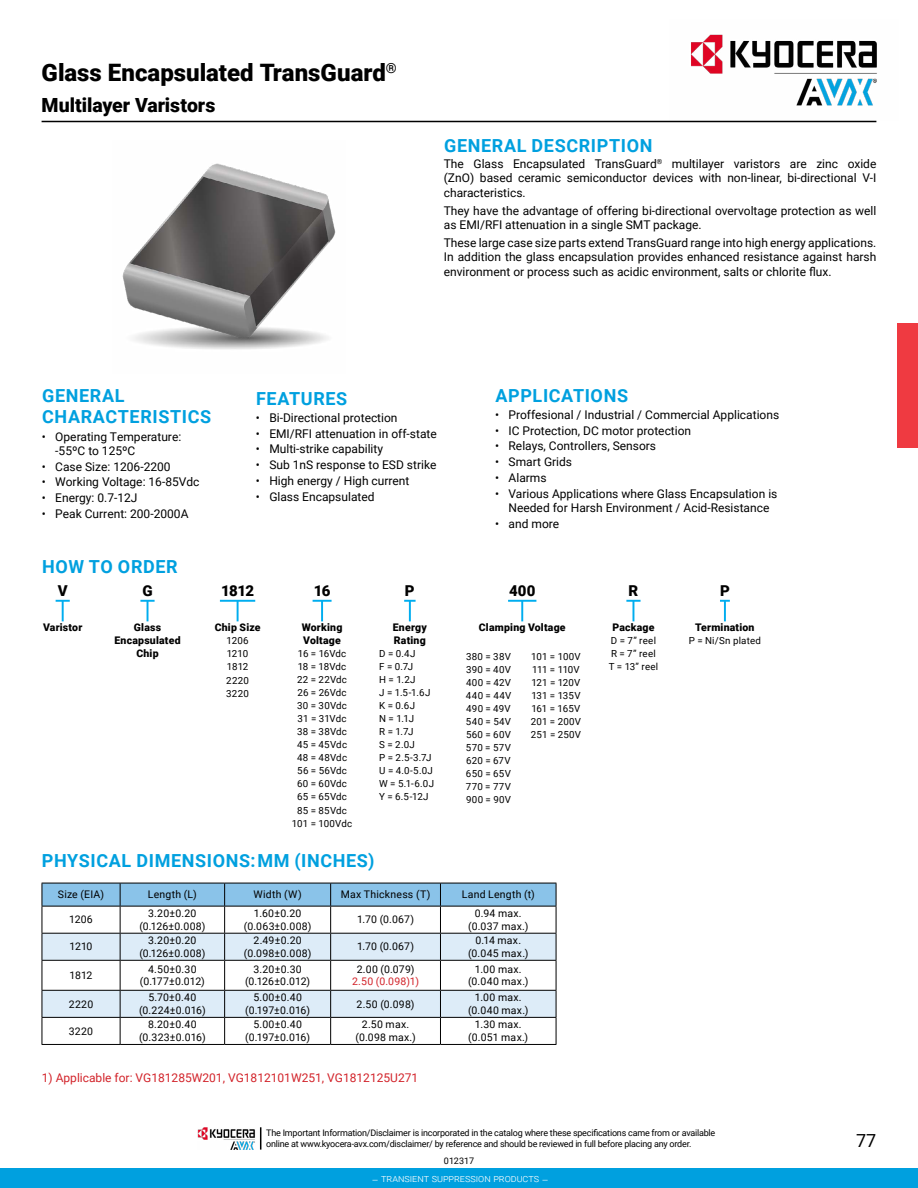
<style>
.page{position:relative;width:918px;height:1188px;background:#fff}
.page>*{position:absolute;margin:0;border:0;box-sizing:border-box;transform-origin:0 0}
.t1{font:900 24px "Roboto";color:#000}
.t2{font:900 19.5px "Roboto";color:#000}
.t3{font:700 18px/21.6px "Roboto";letter-spacing:.035em;color:#00a0df}
.t4{font:18px "Roboto";color:#000}
.t5{font:900 15px "Roboto";letter-spacing:-.035em;color:#000}
.t6{font:12px/14.4px "Roboto";color:#000;text-align:justify}
.t7{font:12px "Roboto";color:#d2232a}
.t8{font:10.5px/12.6px "Roboto";letter-spacing:.02em;color:#000;text-align:center}
.t9{font:900 10.5px/12.6px "Roboto";letter-spacing:.02em;color:#000}
.t10{font:300 10.5px "Roboto";color:#fff}
.t11{font:10.5px "Roboto";color:#d2232a}
.t12{font:9.75px/13px "Roboto";letter-spacing:.02em;color:#000;text-align:justify}
.t13{font:9.75px/13px "Roboto";letter-spacing:.04em;color:#000}
.t14{font:9px/10.8px "Roboto";letter-spacing:-.025em;color:#000}
</style>
<div class="page">
<hr style="left:42px;top:121px;width:834px;height:1px;background:#000">
<div style="left:897px;top:323px;width:21px;height:124px;background:#ef3a41"></div>
<img style="left:122px;top:163px;width:214px;height:186px">
<svg style="left:56px;top:600px;width:14px;height:2px"></svg>
<hr style="left:62px;top:601px;width:2px;height:20px;background:#00adef">
<svg style="left:140px;top:600px;width:15px;height:21px"></svg>
<hr style="left:220px;top:600px;width:35px;height:2px;background:#00adef">
<hr style="left:237px;top:601px;width:2px;height:20px;background:#00adef">
<svg style="left:313px;top:600px;width:19px;height:2px"></svg>
<hr style="left:321px;top:601px;width:2px;height:20px;background:#00adef">
<svg style="left:404px;top:600px;width:12px;height:2px"></svg>
<hr style="left:409px;top:601px;width:2px;height:20px;background:#00adef">
<svg style="left:626px;top:600px;width:15px;height:21px"></svg>
<svg style="left:720px;top:600px;width:10px;height:2px"></svg>
<hr style="left:724px;top:601px;width:2px;height:20px;background:#00adef">
<hr style="left:508px;top:600px;width:28px;height:2px;background:#00adef">
<hr style="left:521px;top:601px;width:2px;height:20px;background:#00adef">
<svg style="left:42px;top:883px;width:515px;height:161px"></svg>
<hr style="left:42px;top:1044px;width:78px;height:1px;background:#000">
<hr style="left:120px;top:1044px;width:105px;height:1px;background:#000">
<hr style="left:225px;top:1044px;width:106px;height:1px;background:#000">
<hr style="left:331px;top:1044px;width:109px;height:1px;background:#000">
<hr style="left:440px;top:1044px;width:116px;height:1px;background:#000">
<img style="left:669px;top:34px;width:208px;height:87px">
<div style="left:0;top:1169px;width:918px;height:19px;background:#00a0df"></div>
<img style="left:198px;top:1127px;width:57px;height:23px">
<svg style="left:260px;top:1127px;width:1px;height:23px"></svg>
<h1 class="t1" style="left:42px;top:55px;width:357px">Glass Encapsulated TransGuard<sup>®</sup></h1>
<h2 class="t2" style="left:42px;top:92px;width:175px">Multilayer Varistors</h2>
<h3 class="t3" style="left:444px;top:134px;width:210px">GENERAL DESCRIPTION</h3>
<p class="t6" style="left:444px;top:156px;width:434px">The Glass Encapsulated TransGuard<sup>®</sup> multilayer varistors are zinc oxide (ZnO) based ceramic semiconductor devices with non-linear, bi-directional V-I characteristics.</p>
<p class="t6" style="left:444px;top:203px;width:434px">They have the advantage of offering bi-directional overvoltage protection as well as EMI/RFI attenuation in a single SMT package.</p>
<p class="t6" style="left:444px;top:235px;width:434px">These large case size parts extend TransGuard range into high energy applications.<br>In addition the glass encapsulation provides enhanced resistance against harsh environment or process such as acidic environment, salts or chlorite flux.</p>
<h3 class="t3" style="left:42px;top:384px;width:171px">GENERAL<br>CHARACTERISTICS</h3>
<p class="t6" style="left:55px;top:429px;width:127px;text-indent:-14px">• Operating Temperature: -55ºC to 125ºC</p>
<p class="t6" style="left:42px;top:459px;width:130px">• Case Size: 1206-2200</p>
<p class="t6" style="left:42px;top:474px;width:159px">• Working Voltage: 16-85Vdc</p>
<p class="t6" style="left:42px;top:490px;width:97px">• Energy: 0.7-12J</p>
<p class="t6" style="left:42px;top:506px;width:148px">• Peak Current: 200-2000A</p>
<h3 class="t3" style="left:42px;top:555px;width:137px">HOW TO ORDER</h3>
<h3 class="t3" style="left:256px;top:387px;width:93px">FEATURES</h3>
<p class="t6" style="left:256px;top:410px;width:143px">• Bi-Directional protection</p>
<p class="t6" style="left:256px;top:426px;width:182px">• EMI/RFI attenuation in off-state</p>
<p class="t6" style="left:256px;top:441px;width:129px">• Multi-strike capability</p>
<p class="t6" style="left:256px;top:457px;width:182px">• Sub 1nS response to ESD strike</p>
<p class="t6" style="left:256px;top:473px;width:155px">• High energy / High current</p>
<p class="t6" style="left:256px;top:489px;width:120px">• Glass Encapsulated</p>
<p class="t5" style="left:58px;top:580px;width:11px">V</p>
<p class="t9" style="left:43px;top:621px;width:41px">Varistor</p>
<p class="t5" style="left:142px;top:580px;width:12px">G</p>
<p class="t9" style="left:114px;top:621px;width:68px;text-align:center">Glass<br>Encapsulated<br>Chip</p>
<p class="t5" style="left:221px;top:580px;width:34px">1812</p>
<p class="t9" style="left:215px;top:621px;width:47px">Chip Size</p>
<p class="t12" style="left:226px;top:634px;width:24px">1206<br>1210<br>1812<br>2220<br>3220</p>
<p class="t5" style="left:314px;top:580px;width:18px">16</p>
<p class="t9" style="left:302px;top:621px;width:42px">Working<br>Voltage</p>
<p class="t12" style="left:292px;top:647px;width:62px;text-align:center">16 = 16Vdc<br>18 = 18Vdc<br>22 = 22Vdc<br>26 = 26Vdc<br>30 = 30Vdc<br>31 = 31Vdc<br>38 = 38Vdc<br>45 = 45Vdc<br>48 = 48Vdc<br>56 = 56Vdc<br>60 = 60Vdc<br>65 = 65Vdc<br>85 = 85Vdc<br>101 = 100Vdc</p>
<p class="t5" style="left:405px;top:580px;width:11px">P</p>
<p class="t9" style="left:393px;top:621px;width:36px">Energy<br>Rating</p>
<p class="t13" style="left:379px;top:647px;width:56px">D = 0.4J<br>F = 0.7J<br>H = 1.2J<br>J = 1.5-1.6J<br>K = 0.6J<br>N = 1.1J<br>R = 1.7J<br>S = 2.0J<br>P = 2.5-3.7J<br>U = 4.0-5.0J<br>W = 5.1-6.0J<br>Y = 6.5-12J</p>
<h3 class="t3" style="left:495px;top:384px;width:134px">APPLICATIONS</h3>
<p class="t6" style="left:495px;top:407px;width:286px">• Proffesional / Industrial / Commercial Applications</p>
<p class="t6" style="left:495px;top:423px;width:198px">• IC Protection, DC motor protection</p>
<p class="t6" style="left:495px;top:438px;width:163px">• Relays, Controllers, Sensors</p>
<p class="t6" style="left:495px;top:454px;width:79px">• Smart Grids</p>
<p class="t6" style="left:495px;top:470px;width:53px">• Alarms</p>
<p class="t6" style="left:495px;top:486px;width:284px;text-align:center">• Various Applications where Glass Encapsulation is<br>Needed for Harsh Environment / Acid-Resistance</p>
<p class="t6" style="left:495px;top:516px;width:66px">• and more</p>
<p class="t5" style="left:509px;top:580px;width:28px">400</p>
<p class="t9" style="left:479px;top:621px;width:88px">Clamping Voltage</p>
<p class="t12" style="left:466px;top:649px;width:47px">380 = 38V 390 = 40V 400 = 42V 440 = 44V 490 = 49V 540 = 54V 560 = 60V 570 = 57V 620 = 67V 650 = 65V 770 = 77V 900 = 90V</p>
<p class="t12" style="left:531px;top:649px;width:52px;text-align:left">101 = 100V<br>111 = 110V<br>121 = 120V<br>131 = 135V<br>161 = 165V<br>201 = 200V<br>251 = 250V</p>
<p class="t5" style="left:629px;top:580px;width:11px">R</p>
<p class="t9" style="left:612px;top:621px;width:44px">Package</p>
<p class="t12" style="left:609px;top:634px;width:51px;text-align:left">D = 7” reel<br>R = 7” reel<br>T = 13” reel</p>
<p class="t5" style="left:720px;top:580px;width:11px">P</p>
<p class="t9" style="left:695px;top:621px;width:61px">Termination</p>
<p class="t12" style="left:689px;top:634px;width:74px">P = Ni/Sn plated</p>
<h3 class="t3" style="left:42px;top:849px;width:334px">PHYSICAL DIMENSIONS:MM (INCHES)</h3>
<p class="t8" style="left:58px;top:888px;width:48px">Size (EIA)</p>
<p class="t8" style="left:148px;top:888px;width:51px">Length (L)</p>
<p class="t8" style="left:254px;top:888px;width:50px">Width (W)</p>
<p class="t8" style="left:341px;top:888px;width:91px">Max Thickness (T)</p>
<p class="t8" style="left:462px;top:888px;width:74px">Land Length (t)</p>
<p class="t8" style="left:69px;top:913px;width:25px">1206</p>
<p class="t8" style="left:139px;top:907px;width:68px">3.20±0.20 (0.126±0.008)</p>
<p class="t8" style="left:244px;top:907px;width:69px">1.60±0.20 (0.063±0.008)</p>
<p class="t8" style="left:357px;top:913px;width:58px">1.70 (0.067)</p>
<p class="t8" style="left:468px;top:907px;width:62px">0.94 max. (0.037 max.)</p>
<p class="t8" style="left:70px;top:940px;width:25px">1210</p>
<p class="t8" style="left:139px;top:934px;width:68px">3.20±0.20 (0.126±0.008)</p>
<p class="t8" style="left:244px;top:934px;width:69px">2.49±0.20 (0.098±0.008)</p>
<p class="t8" style="left:357px;top:940px;width:58px">1.70 (0.067)</p>
<p class="t8" style="left:468px;top:934px;width:62px">0.14 max. (0.045 max.)</p>
<p class="t8" style="left:70px;top:969px;width:24px">1812</p>
<p class="t8" style="left:140px;top:962px;width:67px">4.50±0.30 (0.177±0.012)</p>
<p class="t8" style="left:245px;top:962px;width:67px">3.20±0.30 (0.126±0.012)</p>
<p class="t8" style="left:357px;top:962px;width:59px">2.00 (0.079)</p>
<p class="t11" style="left:352px;top:974px;width:68px">2.50 (0.098)1)</p>
<p class="t8" style="left:468px;top:962px;width:62px">1.00 max. (0.040 max.)</p>
<p class="t8" style="left:69px;top:997px;width:26px">2220</p>
<p class="t8" style="left:139px;top:991px;width:68px">5.70±0.40 (0.224±0.016)</p>
<p class="t8" style="left:245px;top:991px;width:66px">5.00±0.40 (0.197±0.016)</p>
<p class="t8" style="left:357px;top:997px;width:59px">2.50 (0.098)</p>
<p class="t8" style="left:468px;top:991px;width:62px">1.00 max. (0.040 max.)</p>
<p class="t8" style="left:69px;top:1024px;width:26px">3220</p>
<p class="t8" style="left:139px;top:1018px;width:68px">8.20±0.40 (0.323±0.016)</p>
<p class="t8" style="left:245px;top:1018px;width:66px">5.00±0.40 (0.197±0.016)</p>
<p class="t8" style="left:355px;top:1018px;width:62px">2.50 max. (0.098 max.)</p>
<p class="t8" style="left:468px;top:1018px;width:61px">1.30 max. (0.051 max.)</p>
<p class="t7" style="left:42px;top:1069px;width:378px">1) Applicable for: VG181285W201, VG1812101W251, VG1812125U271</p>
<p class="t14" style="left:266px;top:1127px;width:451px">The Important Information/Disclaimer is incorporated in the catalog where these specifications came from or available online at www.kyocera-avx.com/disclaimer/ by reference and should be reviewed in full before placing any order.</p>
<p class="t14" style="left:444px;top:1155px;width:32px">012317</p>
<p class="t10" style="left:372px;top:1171px;width:178px">– TRANSIENT SUPPRESSION PRODUCTS –</p>
<h3 class="t4" style="left:856px;top:1128px;width:22px">77</h3>
</div>
